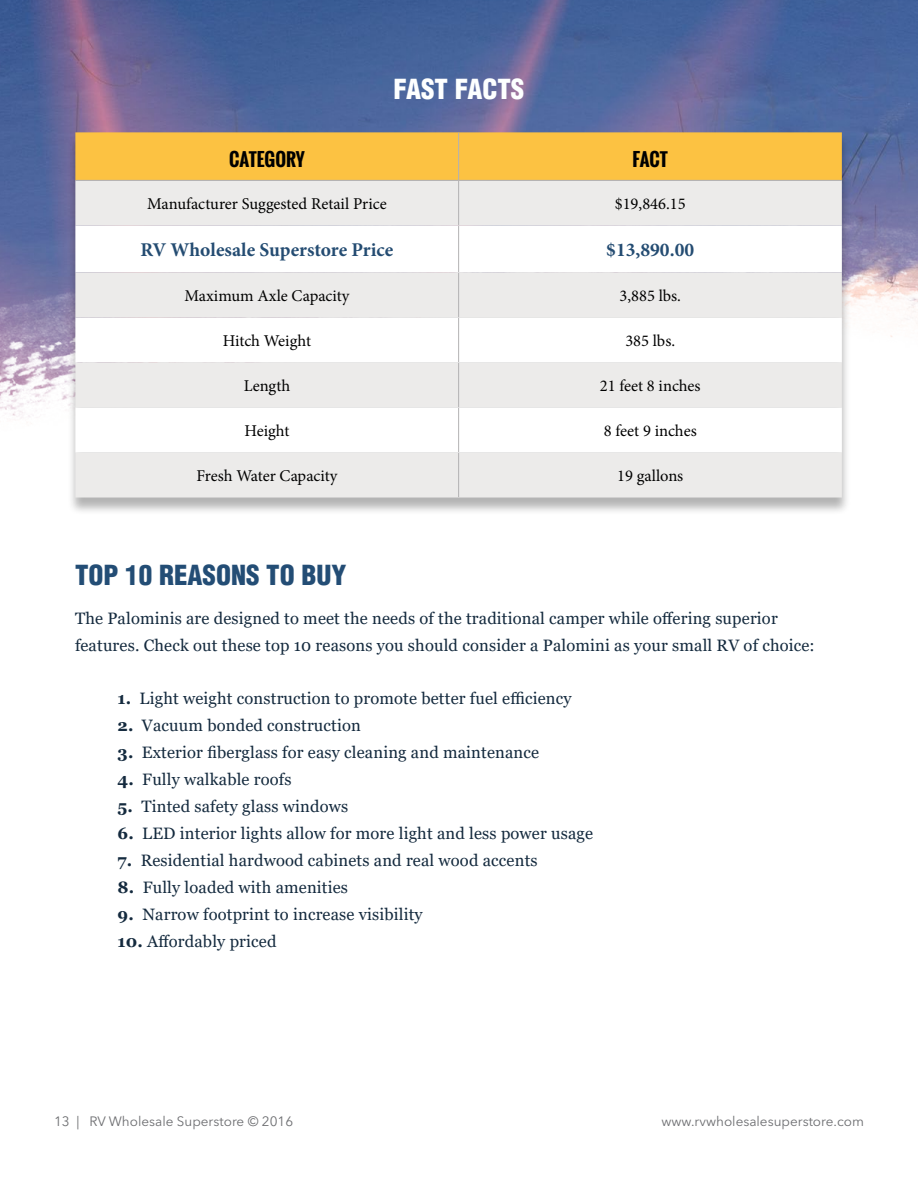
<style>
.page{position:relative;width:918px;height:1188px;background:#fff}
.page>*{position:absolute;margin:0;border:0;box-sizing:border-box;transform-origin:0 0}
.t1{font:900 condensed 27px "Helvetica LT Std";color:#234d75}
.t2{font:900 condensed 27px "Helvetica LT Std";color:#fdffff}
.t3{font:700 19.5px "Minion Pro";color:#244c72}
.t4{font:700 18px "Oswald";color:#000}
.t5{font:16.5px/27px "Georgia";letter-spacing:.01em;color:#142a3e}
.t6{font:16.5px "Minion Pro";color:#000}
.t7{font:13.5px "Avenir Next LT Pro";color:#6d6e71}
.s1{font-weight:700}
</style>
<div class="page">
<img style="left:0;top:0;width:918px;height:418px">
<div style="left:67px;top:133px;width:783px;height:382px;background:#000;opacity:.3"></div>
<div style="left:75px;top:132px;width:767px;height:48px;background:#fcc242"></div>
<div style="left:75px;top:180px;width:767px;height:318px;background:#ecebea"></div>
<svg style="left:75px;top:225px;width:767px;height:228px"></svg>
<hr style="left:458px;top:133px;width:1px;height:47px;background:#b3b2b3">
<hr style="left:458px;top:181px;width:1px;height:44px;background:#b3b2b3">
<hr style="left:458px;top:226px;width:1px;height:46px;background:#b3b2b3">
<hr style="left:458px;top:273px;width:1px;height:44px;background:#b3b2b3">
<hr style="left:458px;top:318px;width:1px;height:44px;background:#b3b2b3">
<hr style="left:458px;top:363px;width:1px;height:44px;background:#b3b2b3">
<hr style="left:458px;top:408px;width:1px;height:44px;background:#b3b2b3">
<hr style="left:458px;top:453px;width:1px;height:44px;background:#b3b2b3">
<hr style="left:76px;top:180px;width:383px;height:1px;background:#b3b2b3">
<hr style="left:459px;top:180px;width:383px;height:1px;background:#b3b2b3">
<h1 class="t2" style="left:394px;top:72px;width:132px">FAST FACTS</h1>
<p class="t4" style="left:229px;top:146px;width:77px">CATEGORY</p>
<p class="t4" style="left:633px;top:146px;width:37px">FACT</p>
<p class="t6" style="left:147px;top:193px;width:241px">Manufacturer Suggested Retail Price</p>
<p class="t6" style="left:615px;top:193px;width:72px">$19,846.15</p>
<p class="t3" style="left:141px;top:236px;width:254px">RV Wholesale Superstore Price</p>
<p class="t3" style="left:606px;top:236px;width:89px">$13,890.00</p>
<p class="t6" style="left:184px;top:285px;width:167px">Maximum Axle Capacity</p>
<p class="t6" style="left:619px;top:285px;width:63px">3,885 lbs.</p>
<p class="t6" style="left:223px;top:330px;width:90px">Hitch Weight</p>
<p class="t6" style="left:625px;top:330px;width:51px">385 lbs.</p>
<p class="t6" style="left:244px;top:375px;width:48px">Length</p>
<p class="t6" style="left:600px;top:375px;width:102px">21 feet 8 inches</p>
<p class="t6" style="left:244px;top:420px;width:47px">Height</p>
<p class="t6" style="left:604px;top:420px;width:95px">8 feet 9 inches</p>
<p class="t6" style="left:197px;top:465px;width:142px">Fresh Water Capacity</p>
<p class="t6" style="left:617px;top:465px;width:68px">19 gallons</p>
<h1 class="t1" style="left:75px;top:558px;width:273px">TOP 10 REASONS TO BUY</h1>
<p class="t5" style="left:75px;top:606px;width:741px">The Palominis are designed to meet the needs of the traditional camper while offering superior features. Check out these top 10 reasons you should consider a Palomini as your small RV of choice:</p>
<p class="t5" style="left:118px;top:685px;width:456px"><span class="s1">1.</span> Light weight construction to promote better fuel efficiency</p>
<p class="t5" style="left:118px;top:712px;width:245px"><span class="s1">2.</span> Vacuum bonded construction</p>
<p class="t5" style="left:118px;top:739px;width:423px"><span class="s1">3.</span> Exterior fiberglass for easy cleaning and maintenance</p>
<p class="t5" style="left:118px;top:766px;width:176px"><span class="s1">4.</span> Fully walkable roofs</p>
<p class="t5" style="left:118px;top:793px;width:232px"><span class="s1">5.</span> Tinted safety glass windows</p>
<p class="t5" style="left:118px;top:820px;width:477px"><span class="s1">6.</span> LED interior lights allow for more light and less power usage</p>
<p class="t5" style="left:118px;top:847px;width:422px"><span class="s1">7.</span> Residential hardwood cabinets and real wood accents</p>
<p class="t5" style="left:118px;top:874px;width:232px"><span class="s1">8.</span> Fully loaded with amenities</p>
<p class="t5" style="left:118px;top:901px;width:307px"><span class="s1">9.</span> Narrow footprint to increase visibility</p>
<p class="t5" style="left:118px;top:928px;width:160px"><span class="s1">10.</span> Affordably priced</p>
<p class="t7" style="left:54px;top:1113px;width:241px">13 | RV Wholesale Superstore © 2016</p>
<p class="t7" style="left:661px;top:1113px;width:204px">www.rvwholesalesuperstore.com</p>
</div>
